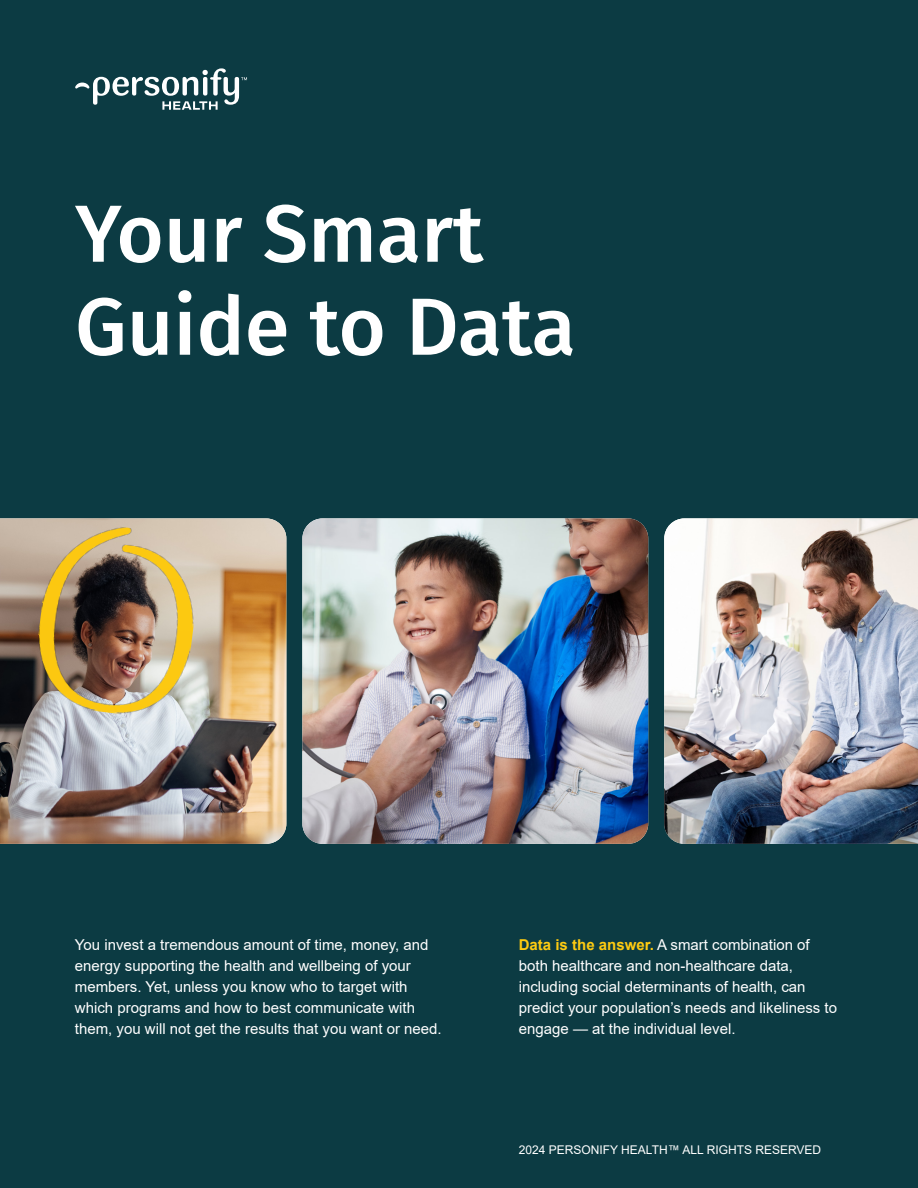
<style>
.page{position:relative;width:918px;height:1188px;background:#0c3b43}
.page>*{position:absolute;margin:0;border:0;box-sizing:border-box;transform-origin:0 0}
.Heading_1{font:500 81px/93px "Fira Sans";color:#fff}
.Body{font:15px/21px "Arial";color:#fff}
.page_numbers{font:12px "Arial";color:#fff}
.s1{font-weight:700;color:#fecb11}
</style>
<div class="page">
<img style="left:0;top:518px;width:286px;height:326px">
<img style="left:302px;top:518px;width:346px;height:326px">
<img style="left:664px;top:518px;width:254px;height:326px">
<img style="left:30px;top:518px;width:174px;height:204px">
<svg style="left:75px;top:68px;width:172px;height:42px"></svg>
<p class="Heading_1" style="left:75px;top:183px;width:502px">Your Smart<br>Guide to Data</p>
<p class="Body" style="left:75px;top:935px;width:368px">You invest a tremendous amount of time, money, and energy supporting the health and wellbeing of your members. Yet, unless you know who to target with which programs and how to best communicate with them, you will not get the results that you want or need.</p>
<p class="Body" style="left:519px;top:935px;width:320px"><span class="s1">Data is the answer.</span> A smart combination of both healthcare and non-healthcare data, including social determinants of health, can predict your population’s needs and likeliness to engage — at the individual level.</p>
<p class="page_numbers" style="left:519px;top:1141px;width:304px">2024 PERSONIFY HEALTH™ ALL RIGHTS RESERVED</p>
</div>
